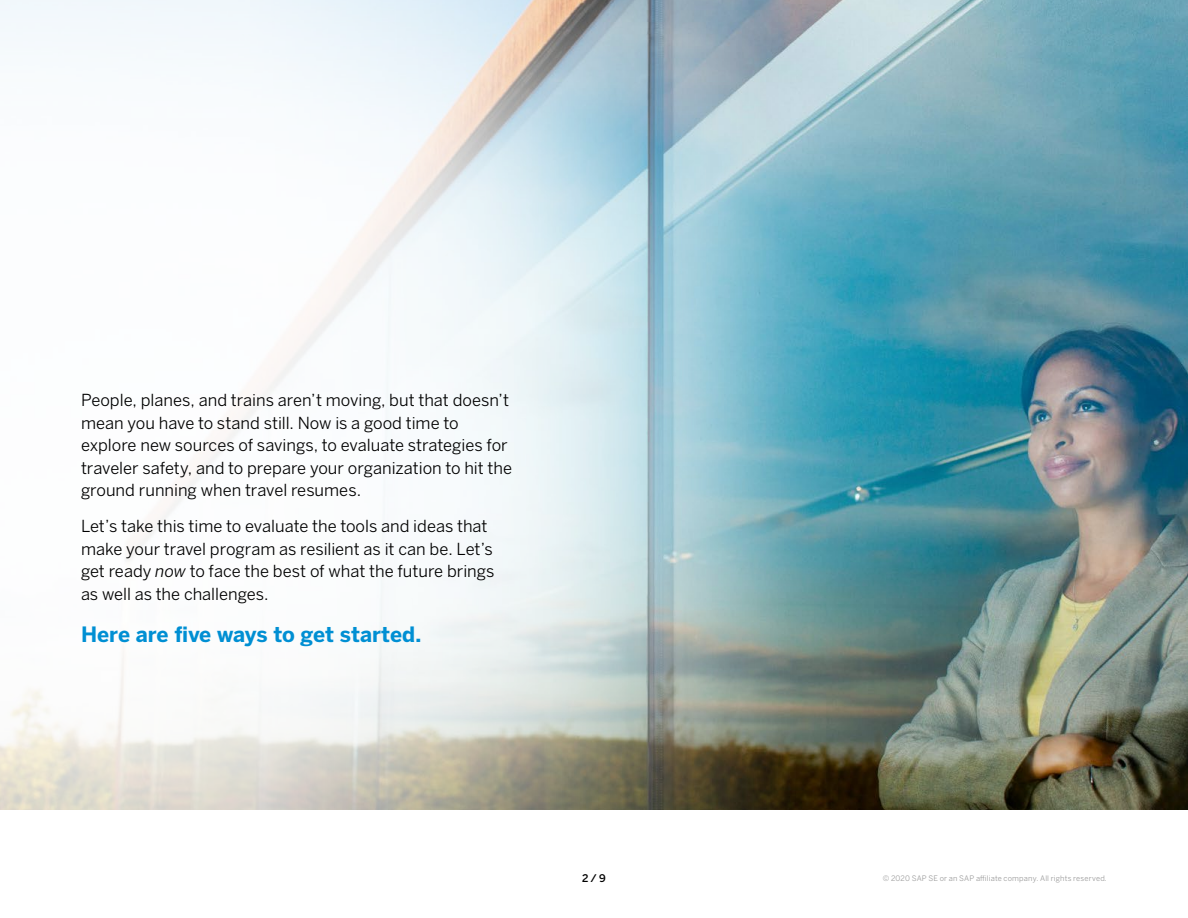
<style>
.page{position:relative;width:1188px;height:918px;background:#fff}
.page>*{position:absolute;margin:0;border:0;box-sizing:border-box;transform-origin:0 0}
.t1{font:700 21px "Benton Sans";letter-spacing:-.005em;color:#008fd3}
.t2{font:16.5px/22.5px "Benton Sans";color:#000}
.t3{font:500 10.5px "Benton Sans";color:#000}
.t4{font:7.5px "Benton Sans";letter-spacing:.025em;color:#999}
.s1{font-style:italic}
</style>
<div class="page">
<img style="left:920px;top:0;width:268px;height:810px">
<img style="left:0;top:0;width:920px;height:810px">
<p class="t2" style="left:81px;top:389px;width:433px">People, planes, and trains aren’t moving, but that doesn’t mean you have to stand still. Now is a good time to explore new sources of savings, to evaluate strategies for traveler safety, and to prepare your organization to hit the ground running when travel resumes.</p>
<p class="t2" style="left:81px;top:515px;width:415px">Let’s take this time to evaluate the tools and ideas that make your travel program as resilient as it can be. Let’s get ready <span class="s1">now</span> to face the best of what the future brings as well as the challenges.</p>
<p class="t1" style="left:81px;top:621px;width:342px">Here are five ways to get started.</p>
<p class="t3" style="left:582px;top:871px;width:25px">2 / 9</p>
<p class="t4" style="left:883px;top:874px;width:226px">© 2020 SAP SE or an SAP affiliate company. All rights reserved.</p>
</div>
